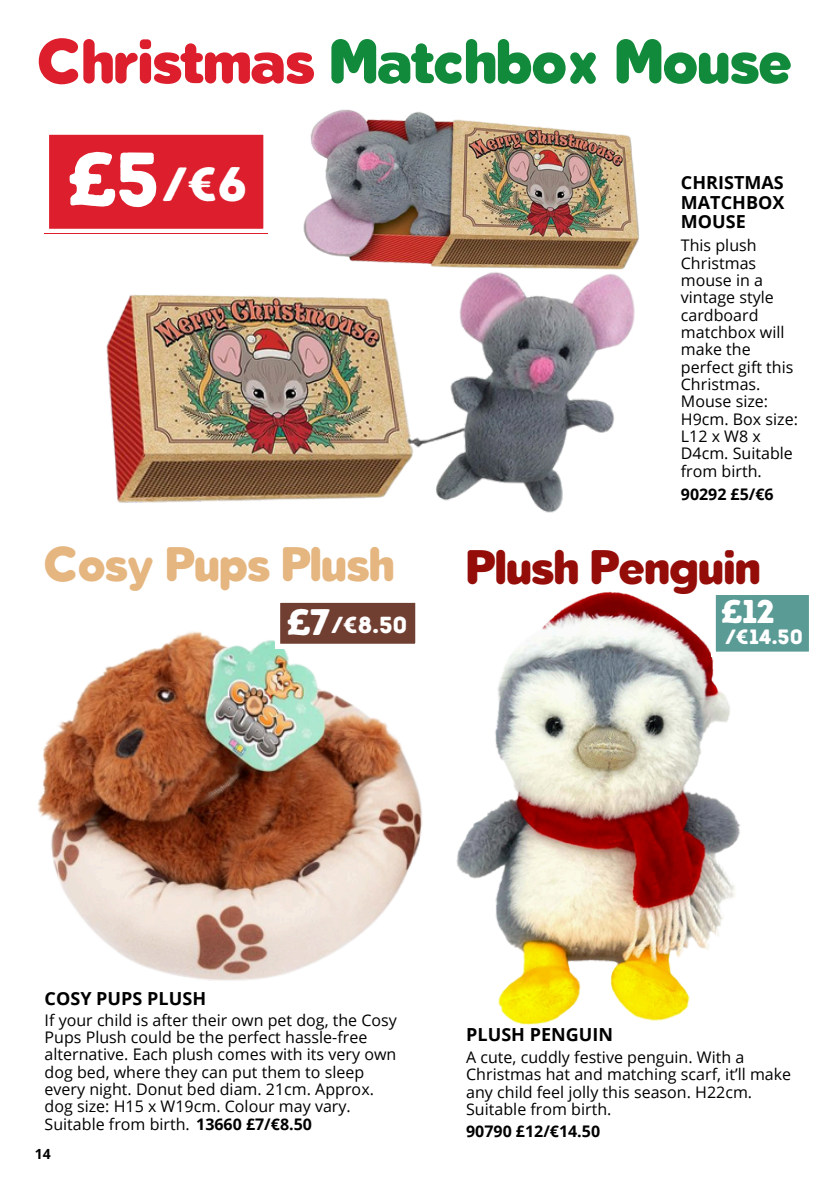
<style>
.page{position:relative;width:839px;height:1191px;background:#fff}
.page>*{position:absolute;margin:0;border:0;box-sizing:border-box;transform-origin:0 0}
.t1{font:76.2px "Intro Rust Base";color:#fff}
.t2{font:900 56.6px "Tabarra Pro Round";letter-spacing:-.015em;color:#118a3b}
.t3{font:48px "Intro Rust Base";color:#fff}
.t4{font:900 43.8px "Tabarra Pro Round";letter-spacing:-.015em;color:#e5b680}
.t5{font:900 43.8px "Tabarra Pro Round";letter-spacing:-.015em;color:#940d08}
.t6{font:37px "Intro Rust Base";color:#fff}
.t7{font:33px "Intro Rust Base";color:#fff}
.t8{font:23.2px "Intro Rust Base";color:#fff}
.t9{font:20.8px "Intro Rust Base";color:#fff}
.t10{font:700 18px/19.6px "Open Sans";color:#000;text-align:justify}
.t11{font:16px/17.4px "Open Sans";color:#000}
.t12{font:700 16px "Open Sans";color:#000}
.t13{font:700 14px "Open Sans";color:#000}
.s1{color:#dd1e2c}
.s2{font-weight:700}
</style>
<div class="page">
<img style="left:106px;top:282px;width:529px;height:231px">
<img style="left:38px;top:631px;width:384px;height:350px">
<img style="left:456px;top:591px;width:285px;height:434px">
<div style="left:49px;top:134px;width:215px;height:95px;background:#dd1e2c"></div>
<svg style="left:276px;top:602px;width:144px;height:46px;background:#875f53"></svg>
<svg style="left:711px;top:591px;width:98px;height:65px"></svg>
<img style="left:303px;top:109px;width:336px;height:173px">
<h5 class="t2" style="left:38px;top:39px;width:755px"><span class="s1">Christmas</span> Matchbox Mouse</h5>
<p class="t1" style="left:67px;top:134px;width:95px">£5</p>
<h3 class="t3" style="left:163px;top:155px;width:86px">/€6</h3>
<p class="t4" style="left:45px;top:547px;width:351px">Cosy Pups Plush</p>
<p class="t6" style="left:286px;top:600px;width:45px">£7</p>
<p class="t8" style="left:331px;top:611px;width:78px">/€8.50</p>
<p class="t10" style="left:680px;top:172px;width:105px">CHRISTMAS MATCHBOX MOUSE</p>
<h4 class="t11" style="left:680px;top:237px;width:119px">This plush<br>Christmas mouse in a vintage style cardboard matchbox will make the perfect gift this<br>Christmas.<br>Mouse size:<br>H9cm. Box size:<br>L12 x W8 x<br>D4cm. Suitable from birth.</h4>
<h6 class="t12" style="left:680px;top:483px;width:94px">90292 £5/€6</h6>
<h2 class="t5" style="left:466px;top:550px;width:296px">Plush Penguin</h2>
<h2 class="t9" style="left:725px;top:624px;width:79px">/€14.50</h2>
<p class="t7" style="left:720px;top:592px;width:56px">£12</p>
<p class="t10" style="left:45px;top:989px;width:163px">COSY PUPS PLUSH</p>
<p class="t11" style="left:45px;top:1011px;width:354px">If your child is after their own pet dog, the Cosy Pups Plush could be the perfect hassle-free alternative. Each plush comes with its very own dog bed, where they can put them to sleep every night. Donut bed diam. 21cm. Approx. dog size: H15 x W19cm. Colour may vary.<br>Suitable from birth. <span class="s2">13660 £7/€8.50</span></p>
<p class="t13" style="left:35px;top:1144px;width:17px">14</p>
<p class="t10" style="left:466px;top:1024px;width:148px">PLUSH PENGUIN</p>
<p class="t11" style="left:466px;top:1048px;width:326px">A cute, cuddly festive penguin. With a Christmas hat and matching scarf, it’ll make any child feel jolly this season. H22cm.<br>Suitable from birth.</p>
<p class="t12" style="left:466px;top:1120px;width:135px">90790 £12/€14.50</p>
</div>
